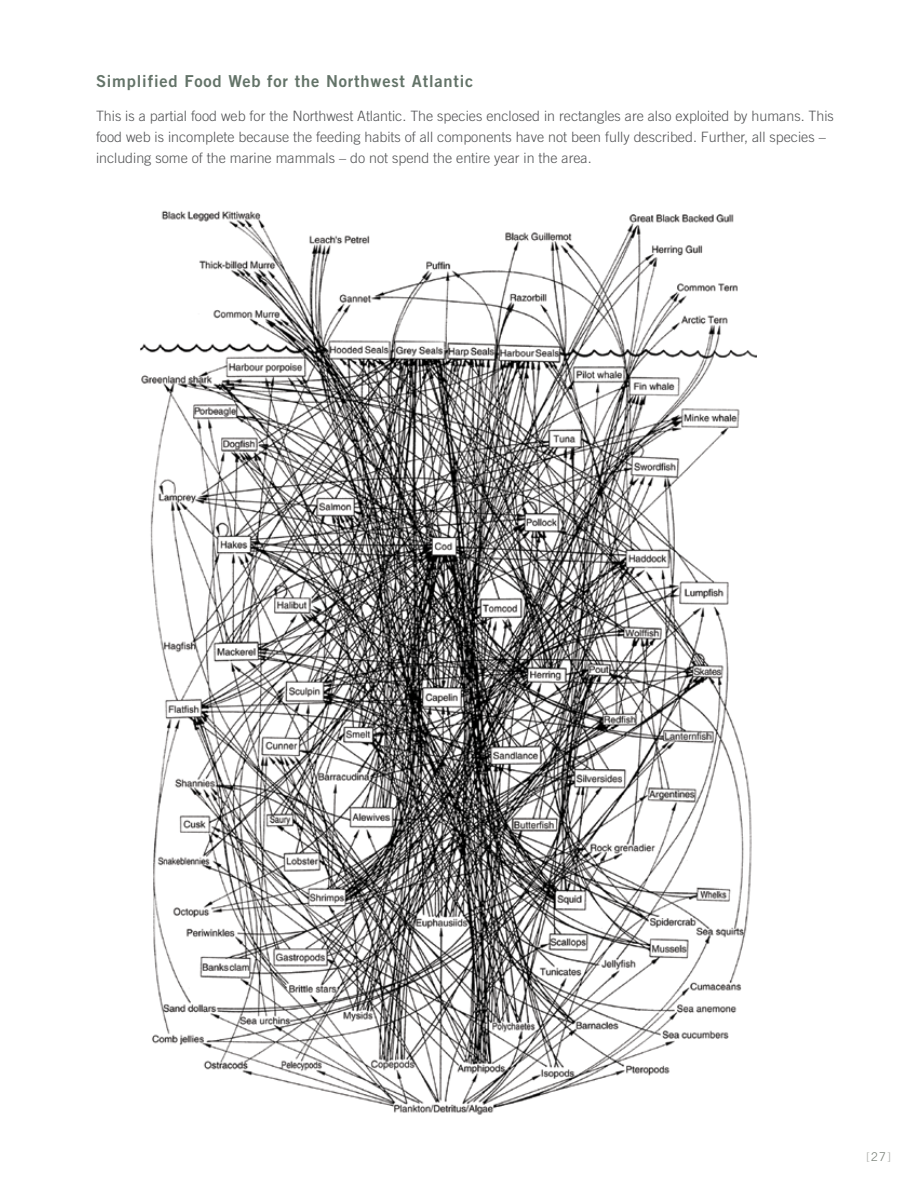
<style>
.page{position:relative;width:918px;height:1188px;background:#fff}
.page>*{position:absolute;margin:0;border:0;box-sizing:border-box;transform-origin:0 0}
.t1{font:16.5px "Trade Gothic Bold Two";letter-spacing:.05em;color:#637368}
.t2{font:300 14.25px/21px "Trade Gothic";color:#515254}
.t3{font:300 12px "Trade Gothic";color:#abaca7}
.s1{color:#6d756c}
</style>
<div class="page">
<img style="left:140px;top:210px;width:617px;height:905px">
<p class="t1" style="left:96px;top:71px;width:379px">Simplified Food Web for the Northwest Atlantic</p>
<p class="t2" style="left:96px;top:106px;width:739px">This is a partial food web for the Northwest Atlantic. The species enclosed in rectangles are also exploited by humans. This food web is incomplete because the feeding habits of all components have not been fully described. Further, all species – including some of the marine mammals – do not spend the entire year in the area.</p>
<p class="t3" style="left:866px;top:1150px;width:26px">[<span class="s1">27</span>]</p>
</div>
